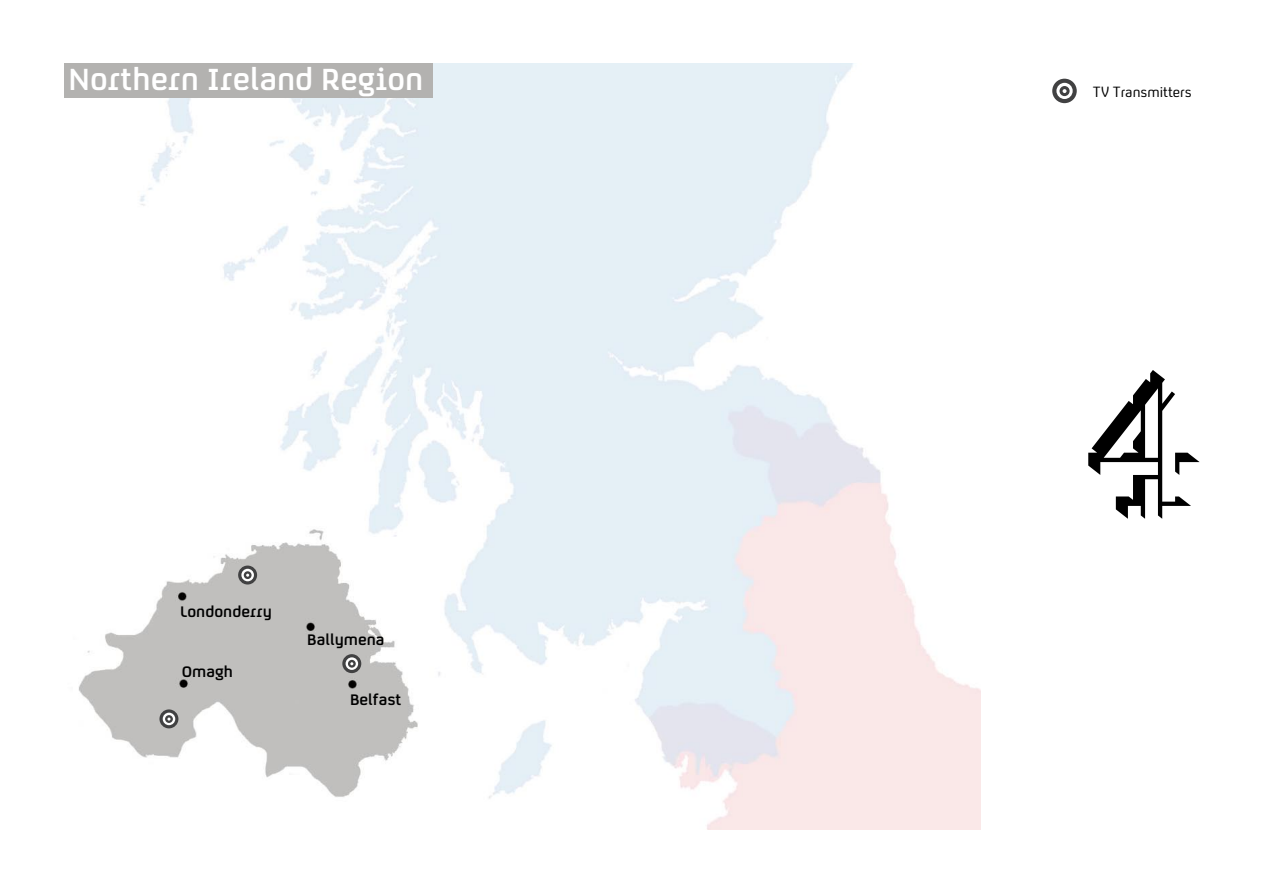
<style>
.page{position:relative;width:1263px;height:893px;background:#fff}
.page>*{position:absolute;margin:0;border:0;box-sizing:border-box;transform-origin:0 0}
.t1{font:30px "C4 Headline";color:#fff}
.t2{font:15px "C4 Headline";color:#000}
.t3{font:15px "C4 Text";color:#000}
</style>
<div class="page">
<img style="left:78px;top:64px;width:902px;height:765px">
<svg style="left:1088px;top:370px;width:111px;height:149px"></svg>
<div style="left:64px;top:64px;width:368px;height:34px;background:#b3b2b0"></div>
<div style="left:1052px;top:79px;width:25px;height:24px;background:#414142;border-radius:50%"></div>
<svg style="left:1056px;top:83px;width:17px;height:16px"></svg>
<svg style="left:1059px;top:86px;width:10px;height:10px"></svg>
<svg style="left:1062px;top:89px;width:4px;height:4px"></svg>
<div style="left:238px;top:566px;width:19px;height:18px;background:#414142;border-radius:50%"></div>
<svg style="left:241px;top:569px;width:13px;height:12px"></svg>
<svg style="left:244px;top:571px;width:8px;height:8px"></svg>
<svg style="left:159px;top:709px;width:19px;height:19px"></svg>
<svg style="left:163px;top:713px;width:12px;height:12px"></svg>
<svg style="left:165px;top:715px;width:8px;height:8px"></svg>
<svg style="left:167px;top:717px;width:4px;height:4px"></svg>
<svg style="left:342px;top:654px;width:19px;height:19px"></svg>
<svg style="left:346px;top:657px;width:12px;height:13px"></svg>
<svg style="left:348px;top:660px;width:8px;height:8px"></svg>
<h1 class="t1" style="left:69px;top:63px;width:356px">Northern Ireland Region</h1>
<p class="t2" style="left:180px;top:604px;width:93px">Londonderry</p>
<p class="t2" style="left:182px;top:664px;width:53px">Omagh</p>
<p class="t2" style="left:307px;top:632px;width:79px">Ballymena</p>
<p class="t2" style="left:350px;top:692px;width:53px">Belfast</p>
<p class="t3" style="left:1093px;top:84px;width:100px">TV Transmitters</p>
</div>
